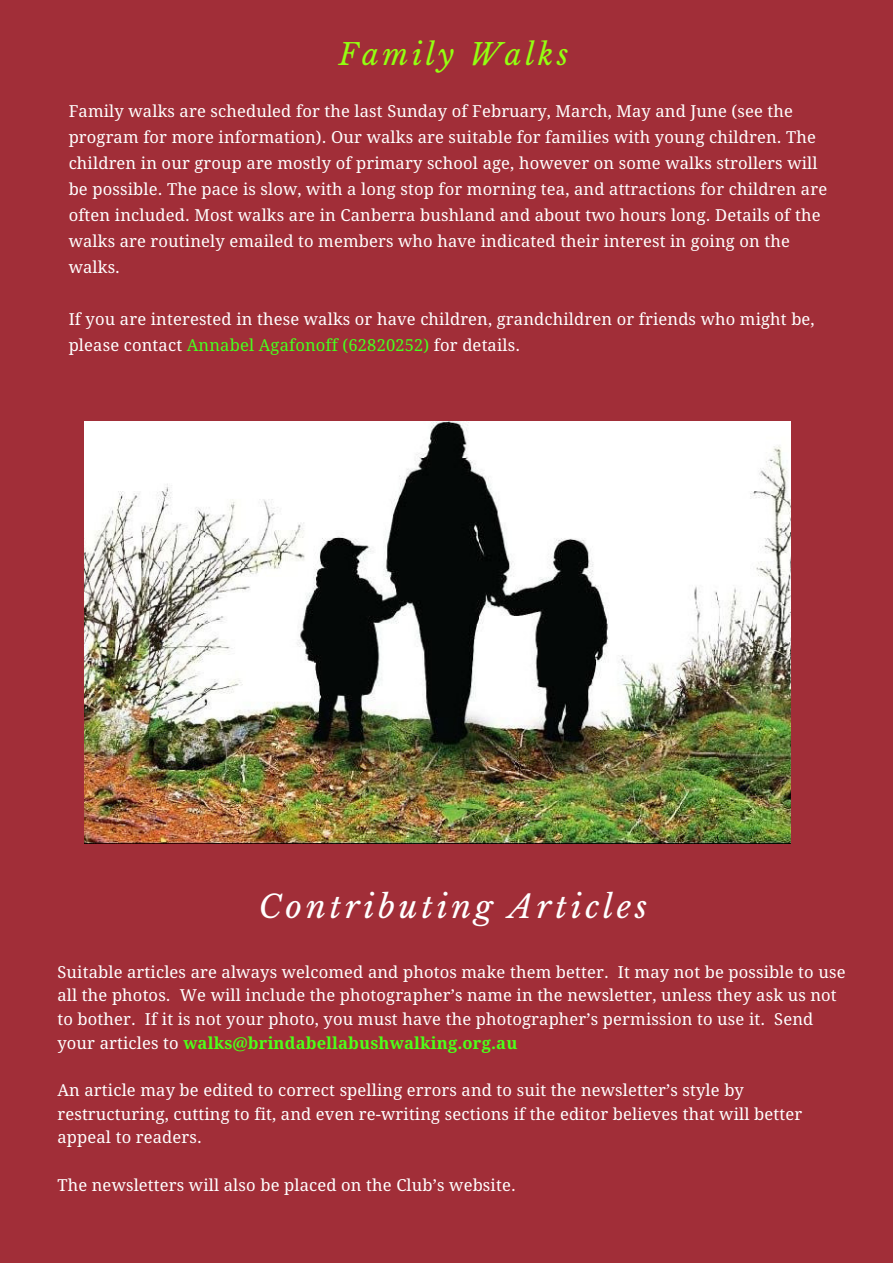
<style>
.page{position:relative;width:893px;height:1263px;background:#a12e38}
.page>*{position:absolute;margin:0;border:0;box-sizing:border-box;transform-origin:0 0}
.t1{font:italic 31.65px "Libre Baskerville";letter-spacing:.12em;color:#fff}
.t2{font:italic 29.85px "Libre Baskerville";letter-spacing:.12em;color:#93ff11}
.t3{font:16.5px/26px "Droid Serif";letter-spacing:.01em;color:#fff}
.s1{color:#47ff1e}
.s2{font-weight:700;color:#4dff19}
</style>
<div class="page">
<img style="left:84px;top:421px;width:706px;height:422px">
<h2 class="t2" style="left:339px;top:36px;width:231px">Family Walks</h2>
<p class="t3" style="left:69px;top:99px;width:760px">Family walks are scheduled for the last Sunday of February, March, May and June (see the program for more information). Our walks are suitable for families with young children. The children in our group are mostly of primary school age, however on some walks strollers will be possible. The pace is slow, with a long stop for morning tea, and attractions for children are often included. Most walks are in Canberra bushland and about two hours long. Details of the walks are routinely emailed to members who have indicated their interest in going on the walks.</p>
<p class="t3" style="left:69px;top:306px;width:748px">If you are interested in these walks or have children, grandchildren or friends who might be, please contact <span class="s1">Annabel Agafonoff (62820252)</span> for details.</p>
<h1 class="t1" style="left:259px;top:887px;width:390px">Contributing Articles</h1>
<p class="t3" style="left:57px;top:960px;width:790px;line-height:23.7px">Suitable articles are always welcomed and photos make them better. It may not be possible to use all the photos. We will include the photographer’s name in the newsletter, unless they ask us not to bother. If it is not your photo, you must have the photographer’s permission to use it. Send your articles to <span class="s2">walks@brindabellabushwalking.org.au</span></p>
<p class="t3" style="left:57px;top:1078px;width:746px;line-height:23.7px">An article may be edited to correct spelling errors and to suit the newsletter’s style by restructuring, cutting to fit, and even re-writing sections if the editor believes that will better appeal to readers.</p>
<p class="t3" style="left:57px;top:1172px;width:460px">The newsletters will also be placed on the Club’s website.</p>
</div>
